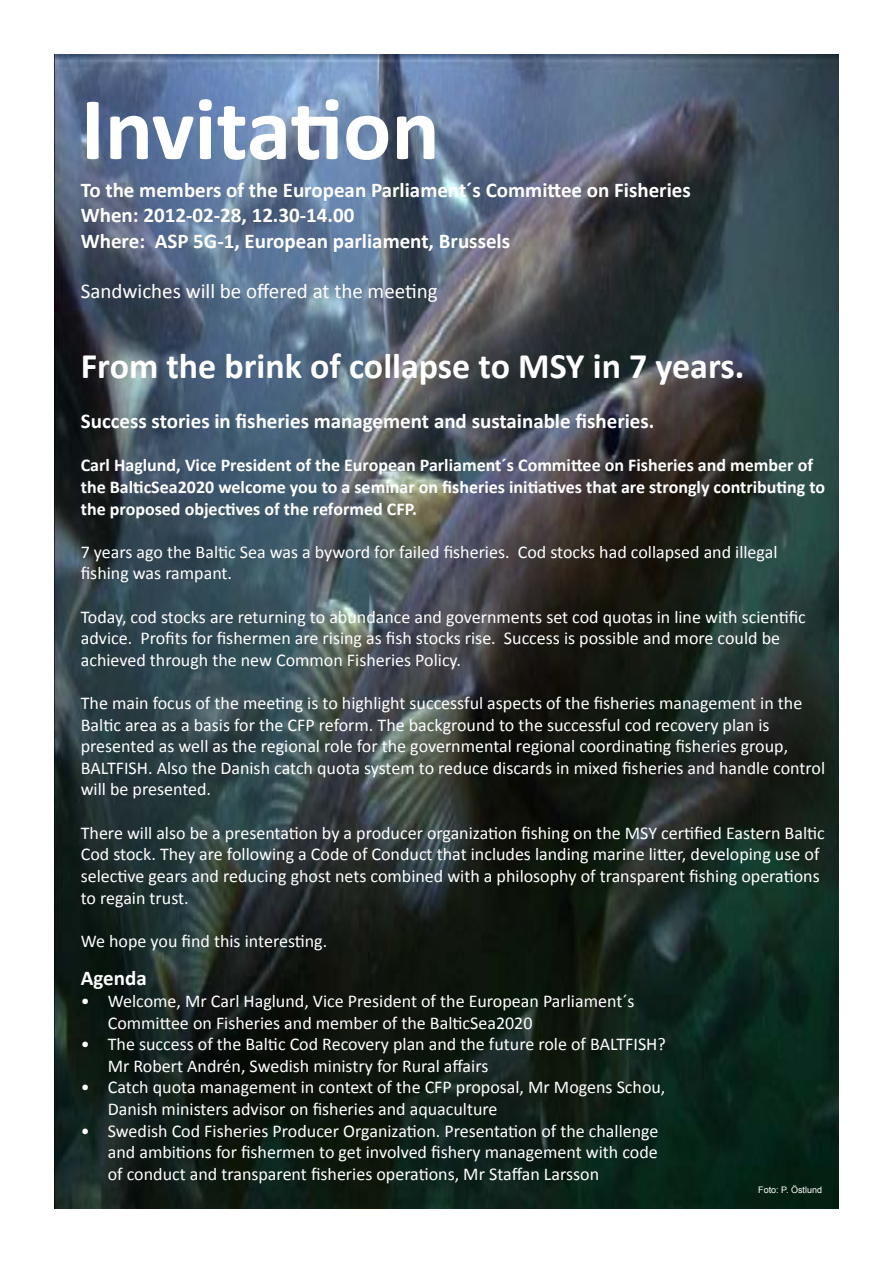
<style>
.page{position:relative;width:893px;height:1263px;background:#fff}
.page>*{position:absolute;margin:0;border:0;box-sizing:border-box;transform-origin:0 0}
.t1{font:700 90px "Calibri";color:#fff}
.t2{font:700 36px "Calibri";color:#fff}
.t3{font:700 21px/25.2px "Calibri";color:#fff}
.t4{font:21px "Calibri";color:#fff}
.t5{font:18px/21.6px "Calibri";color:#fff}
.t6{font:700 18px/21.6px "Calibri";color:#fff}
.t7{font:9px "Arial";color:#fff}
</style>
<div class="page">
<img style="left:54px;top:54px;width:785px;height:1155px">
<h1 class="t1" style="left:81px;top:72px;width:361px">Invitation</h1>
<p class="t3" style="left:81px;top:178px;width:611px">To the members of the European Parliament´s Committee on Fisheries<br>When: 2012-02-28, 12.30-14.00<br>Where: ASP 5G-1, European parliament, Brussels</p>
<p class="t4" style="left:81px;top:278px;width:359px">Sandwiches will be offered at the meeting</p>
<h2 class="t2" style="left:81px;top:343px;width:665px">From the brink of collapse to MSY in 7 years.</h2>
<p class="t3" style="left:81px;top:409px;width:575px">Success stories in fisheries management and sustainable fisheries.</p>
<p class="t6" style="left:81px;top:455px;width:746px">Carl Haglund, Vice President of the European Parliament´s Committee on Fisheries and member of the BalticSea2020 welcome you to a seminar on fisheries initiatives that are strongly contributing to the proposed objectives of the reformed CFP.</p>
<p class="t5" style="left:81px;top:541px;width:698px">7 years ago the Baltic Sea was a byword for failed fisheries. Cod stocks had collapsed and illegal fishing was rampant.</p>
<p class="t5" style="left:81px;top:606px;width:727px">Today, cod stocks are returning to abundance and governments set cod quotas in line with scientific advice. Profits for fishermen are rising as fish stocks rise. Success is possible and more could be achieved through the new Common Fisheries Policy.</p>
<p class="t5" style="left:81px;top:692px;width:746px">The main focus of the meeting is to highlight successful aspects of the fisheries management in the Baltic area as a basis for the CFP reform. The background to the successful cod recovery plan is presented as well as the regional role for the governmental regional coordinating fisheries group, BALTFISH. Also the Danish catch quota system to reduce discards in mixed fisheries and handle control will be presented.</p>
<p class="t5" style="left:81px;top:822px;width:745px">There will also be a presentation by a producer organization fishing on the MSY certified Eastern Baltic Cod stock. They are following a Code of Conduct that includes landing marine litter, developing use of selective gears and reducing ghost nets combined with a philosophy of transparent fishing operations to regain trust.</p>
<p class="t5" style="left:81px;top:930px;width:248px">We hope you find this interesting.</p>
<p class="t3" style="left:81px;top:966px;width:67px">Agenda</p>
<p class="t5" style="left:108px;top:990px;width:528px;text-indent:-27px">• Welcome, Mr Carl Haglund, Vice President of the European Parliament´s<br>Committee on Fisheries and member of the BalticSea2020</p>
<p class="t5" style="left:108px;top:1033px;width:559px;text-indent:-27px">• The success of the Baltic Cod Recovery plan and the future role of BALTFISH?<br>Mr Robert Andrén, Swedish ministry for Rural affairs</p>
<p class="t5" style="left:108px;top:1076px;width:559px;text-indent:-27px">• Catch quota management in context of the CFP proposal, Mr Mogens Schou,<br>Danish ministers advisor on fisheries and aquaculture</p>
<p class="t5" style="left:108px;top:1120px;width:552px;text-align:justify;text-indent:-27px">• Swedish Cod Fisheries Producer Organization. Presentation of the challenge and ambitions for fishermen to get involved fishery management with code of conduct and transparent fisheries operations, Mr Staffan Larsson</p>
<p class="t7" style="left:758px;top:1184px;width:65px">Foto: P. Östlund</p>
</div>
